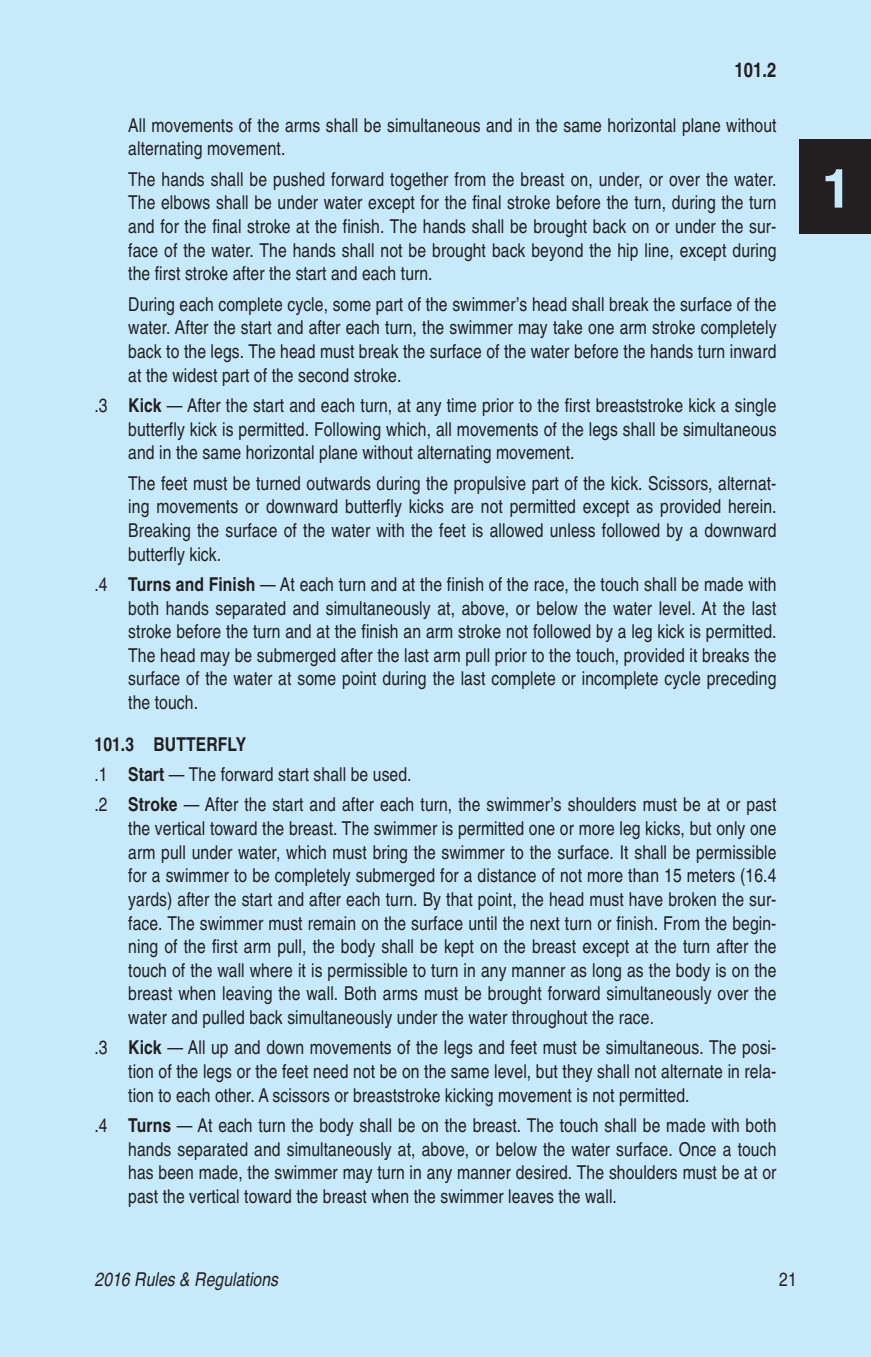
<style>
.page{position:relative;width:871px;height:1357px;background:#c6eafa}
.page>*{position:absolute;margin:0;border:0;box-sizing:border-box;transform-origin:0 0}
.t1{font:700 54px "Helvetica";color:#c6eafa}
.t2{font:700 condensed 20.25px "Helvetica";color:#231f20}
.ARTICLE__number_not{font:condensed 19.12px/23.6px "Helvetica";letter-spacing:.005em;color:#231f20;text-align:justify}
.t3{font:italic condensed 19.12px "Helvetica";letter-spacing:.005em;color:#231f20}
.t4{font:700 condensed 19.12px "Helvetica";letter-spacing:.005em;color:#231f20}
.s1{font-weight:700}
</style>
<div class="page">
<div style="left:799px;top:140px;width:72px;height:94px;background:#231f20"></div>
<p class="t2" style="left:734px;top:57px;width:43px">101.2</p>
<p class="ARTICLE__number_not" style="left:128px;top:113px;width:650px">All movements of the arms shall be simultaneous and in the same horizontal plane without alternating movement.</p>
<p class="ARTICLE__number_not" style="left:128px;top:167px;width:650px">The hands shall be pushed forward together from the breast on, under, or over the water.<br>The elbows shall be under water except for the final stroke before the turn, during the turn and for the final stroke at the finish. The hands shall be brought back on or under the sur&shy;face of the water. The hands shall not be brought back beyond the hip line, except during the first stroke after the start and each turn.</p>
<p class="ARTICLE__number_not" style="left:128px;top:292px;width:650px">During each complete cycle, some part of the swimmer’s head shall break the surface of the water. After the start and after each turn, the swimmer may take one arm stroke completely back to the legs. The head must break the surface of the water before the hands turn inward at the widest part of the second stroke.</p>
<p class="ARTICLE__number_not" style="left:128px;top:393px;width:650px;text-indent:-34px">.3 <span class="s1">Kick</span> — After the start and each turn, at any time prior to the first breaststroke kick a single butterfly kick is permitted. Following which, all movements of the legs shall be simultaneous and in the same horizontal plane without alternating movement.</p>
<p class="ARTICLE__number_not" style="left:128px;top:471px;width:650px">The feet must be turned outwards during the propulsive part of the kick. Scissors, alternat&shy;ing movements or downward butterfly kicks are not permitted except as provided herein.<br>Breaking the surface of the water with the feet is allowed unless followed by a downward butterfly kick.</p>
<p class="ARTICLE__number_not" style="left:128px;top:572px;width:650px;text-indent:-34px">.4 <span class="s1">Turns and Finish</span> — At each turn and at the finish of the race, the touch shall be made with both hands separated and simultaneously at, above, or below the water level. At the last stroke before the turn and at the finish an arm stroke not followed by a leg kick is permitted.<br>The head may be submerged after the last arm pull prior to the touch, provided it breaks the surface of the water at some point during the last complete or incomplete cycle preceding the touch.</p>
<p class="t4" style="left:94px;top:732px;width:153px">101.3 BUTTERFLY</p>
<p class="ARTICLE__number_not" style="left:94px;top:762px;width:319px">.1 <span class="s1">Start</span> — The forward start shall be used.</p>
<p class="ARTICLE__number_not" style="left:128px;top:793px;width:650px;text-indent:-34px">.2 <span class="s1">Stroke</span> — After the start and after each turn, the swimmer’s shoulders must be at or past the vertical toward the breast. The swimmer is permitted one or more leg kicks, but only one arm pull under water, which must bring the swimmer to the surface. It shall be permissible for a swimmer to be completely submerged for a distance of not more than 15 meters (16.4 yards) after the start and after each turn. By that point, the head must have broken the sur&shy;face. The swimmer must remain on the surface until the next turn or finish. From the begin&shy;ning of the first arm pull, the body shall be kept on the breast except at the turn after the touch of the wall where it is permissible to turn in any manner as long as the body is on the breast when leaving the wall. Both arms must be brought forward simultaneously over the water and pulled back simultaneously under the water throughout the race.</p>
<p class="ARTICLE__number_not" style="left:128px;top:1036px;width:649px;text-indent:-34px">.3 <span class="s1">Kick</span> — All up and down movements of the legs and feet must be simultaneous. The posi&shy;tion of the legs or the feet need not be on the same level, but they shall not alternate in rela&shy;tion to each other. A scissors or breaststroke kicking movement is not permitted.</p>
<p class="ARTICLE__number_not" style="left:128px;top:1113px;width:650px;text-indent:-34px">.4 <span class="s1">Turns</span> — At each turn the body shall be on the breast. The touch shall be made with both hands separated and simultaneously at, above, or below the water surface. Once a touch has been made, the swimmer may turn in any manner desired. The shoulders must be at or past the vertical toward the breast when the swimmer leaves the wall.</p>
<p class="t3" style="left:94px;top:1268px;width:185px">2016 Rules &amp; Regulations</p>
<p class="ARTICLE__number_not" style="left:779px;top:1268px;width:19px">21</p>
<h1 class="t1" style="left:822px;top:156px;width:32px">1</h1>
</div>
